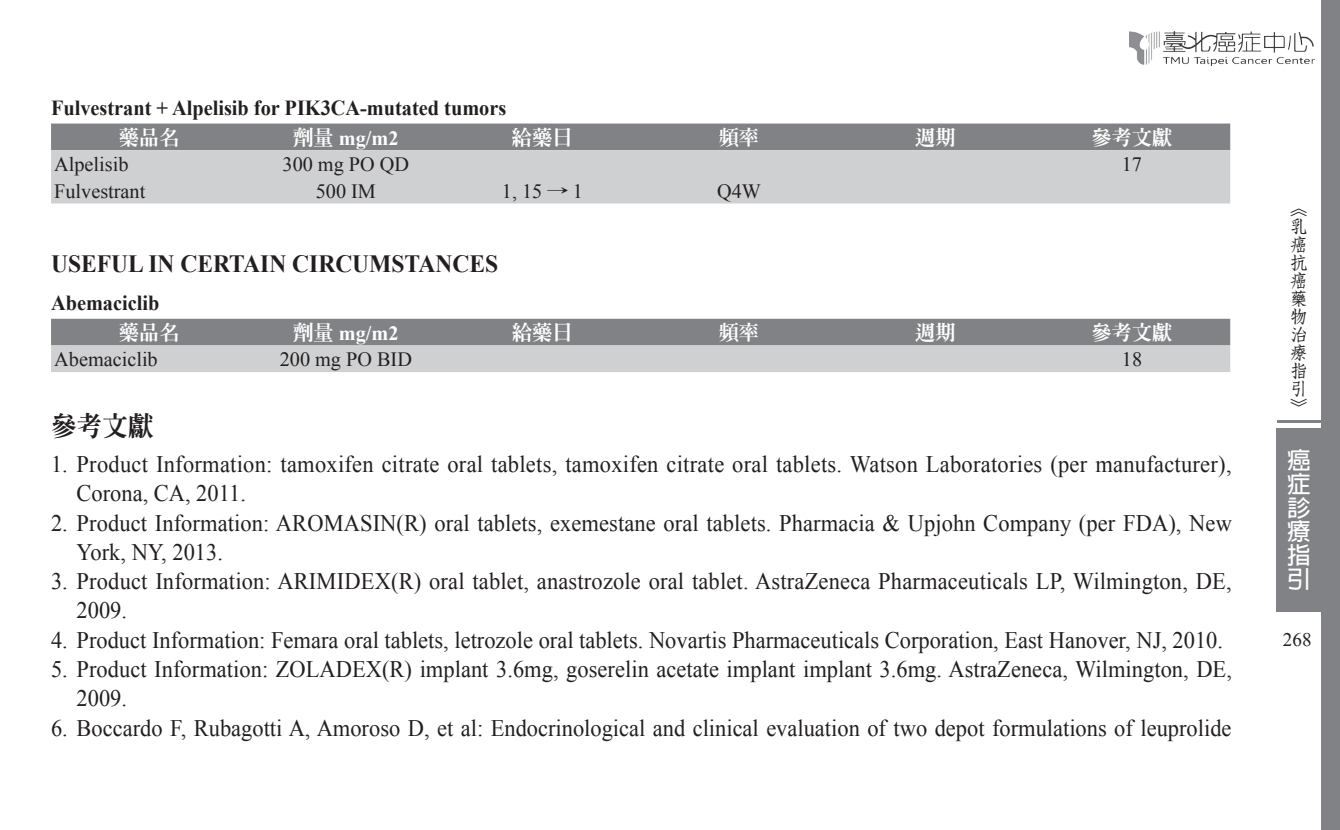
<style>
.page{position:relative;width:1340px;height:830px;background:#fff}
.page>*{position:absolute;margin:0;border:0;box-sizing:border-box;transform-origin:0 0}
.t1{font:800 27px "AR Ming B5";color:#231f20;scale:.95 1}
.t2{font:700 24.75px "Times New Roman";color:#231f20;scale:.95 1}
.t3{font:23.62px/29.2px "Times New Roman";color:#231f20;scale:.95 1}
.t4{font:700 23.62px/23.6px "AR Hei B5";color:#fff;text-align:justify}
.t5{font:700 21.38px "Times New Roman";color:#231f20;scale:.95 1}
.t6{font:20.25px "Times New Roman";color:#231f20}
.t7{font:800 20.25px "AR Ming B5";color:#fff}
.t8{font:700 20.25px "Times New Roman";color:#fff}
.t9{font:19.12px "Times New Roman";color:#231f20}
.t10{font:18px/18px "DF Fang Song Std W6";color:#231f20}
.s1{font-family:"AR Ming B5";font-weight:800}
.s2{font-family:"AR Ming B5";font-weight:500}
</style>
<div class="page">
<div style="left:1320px;top:0;width:19px;height:829px;background:#808285"></div>
<div style="left:1276px;top:427px;width:47px;height:184px;background:#808285"></div>
<hr style="left:1276px;top:420px;width:47px;height:3px;background:#808285">
<img style="left:1129px;top:31px;width:185px;height:34px">
<div style="left:51px;top:123px;width:1179px;height:27px;background:#808285"></div>
<div style="left:51px;top:150px;width:1179px;height:53px;background:#cfd0d1"></div>
<svg style="left:51px;top:318px;width:1179px;height:54px;background:#a9aaac"></svg>
<p class="t5" style="left:51px;top:93px;width:481px">Fulvestrant + Alpelisib for PIK3CA-mutated tumors</p>
<p class="t7" style="left:119px;top:127px;width:62px">藥品名</p>
<p class="t8" style="left:293px;top:124px;width:107px"><span class="s1">劑量</span> mg/m2</p>
<p class="t7" style="left:512px;top:127px;width:62px">給藥日</p>
<p class="t7" style="left:718px;top:127px;width:42px">頻率</p>
<p class="t7" style="left:915px;top:127px;width:42px">週期</p>
<p class="t7" style="left:1091px;top:127px;width:83px">參考文獻</p>
<p class="t6" style="left:54px;top:151px;width:76px">Alpelisib</p>
<p class="t6" style="left:282px;top:151px;width:128px">300 mg PO QD</p>
<p class="t6" style="left:1121px;top:151px;width:22px">17</p>
<p class="t6" style="left:54px;top:177px;width:93px">Fulvestrant</p>
<p class="t6" style="left:316px;top:177px;width:62px">500 IM</p>
<p class="t6" style="left:502px;top:177px;width:83px">1, 15 <span class="s2">→</span> 1</p>
<p class="t6" style="left:717px;top:177px;width:45px">Q4W</p>
<p class="t2" style="left:51px;top:247px;width:472px">USEFUL IN CERTAIN CIRCUMSTANCES</p>
<p class="t5" style="left:51px;top:288px;width:115px">Abemaciclib</p>
<p class="t7" style="left:119px;top:322px;width:62px">藥品名</p>
<p class="t8" style="left:293px;top:319px;width:107px"><span class="s1">劑量</span> mg/m2</p>
<p class="t7" style="left:512px;top:322px;width:62px">給藥日</p>
<p class="t7" style="left:718px;top:322px;width:42px">頻率</p>
<p class="t7" style="left:915px;top:322px;width:42px">週期</p>
<p class="t7" style="left:1091px;top:322px;width:83px">參考文獻</p>
<p class="t6" style="left:54px;top:346px;width:105px">Abemaciclib</p>
<p class="t6" style="left:280px;top:346px;width:134px">200 mg PO BID</p>
<p class="t6" style="left:1121px;top:346px;width:22px">18</p>
<p class="t1" style="left:51px;top:412px;width:109px">參考文獻</p>
<p class="t3" style="left:77px;top:449px;width:1217px;text-indent:-26px">1. Product Information: tamoxifen citrate oral tablets, tamoxifen citrate oral tablets. Watson Laboratories (per manufacturer),<br>Corona, CA, 2011.</p>
<p class="t3" style="left:77px;top:507px;width:1217px;text-indent:-26px">2. Product Information: AROMASIN(R) oral tablets, exemestane oral tablets. Pharmacia &amp; Upjohn Company (per FDA), New<br>York, NY, 2013.</p>
<p class="t3" style="left:77px;top:566px;width:1217px;text-indent:-26px">3. Product Information: ARIMIDEX(R) oral tablet, anastrozole oral tablet. AstraZeneca Pharmaceuticals LP, Wilmington, DE,<br>2009.</p>
<p class="t3" style="left:51px;top:624px;width:1235px">4. Product Information: Femara oral tablets, letrozole oral tablets. Novartis Pharmaceuticals Corporation, East Hanover, NJ, 2010.</p>
<p class="t3" style="left:77px;top:653px;width:1217px;text-indent:-26px">5. Product Information: ZOLADEX(R) implant 3.6mg, goserelin acetate implant implant 3.6mg. AstraZeneca, Wilmington, DE,<br>2009.</p>
<p class="t3" style="left:51px;top:712px;width:1244px">6. Boccardo F, Rubagotti A, Amoroso D, et al: Endocrinological and clinical evaluation of two depot formulations of leuprolide</p>
<p class="t10" style="left:1289px;top:199px;width:19px">︽乳癌抗癌藥物治療指引︾</p>
<p class="t4" style="left:1286px;top:448px;width:24px">癌症診療指引</p>
<p class="t9" style="left:1282px;top:626px;width:30px">268</p>
</div>
